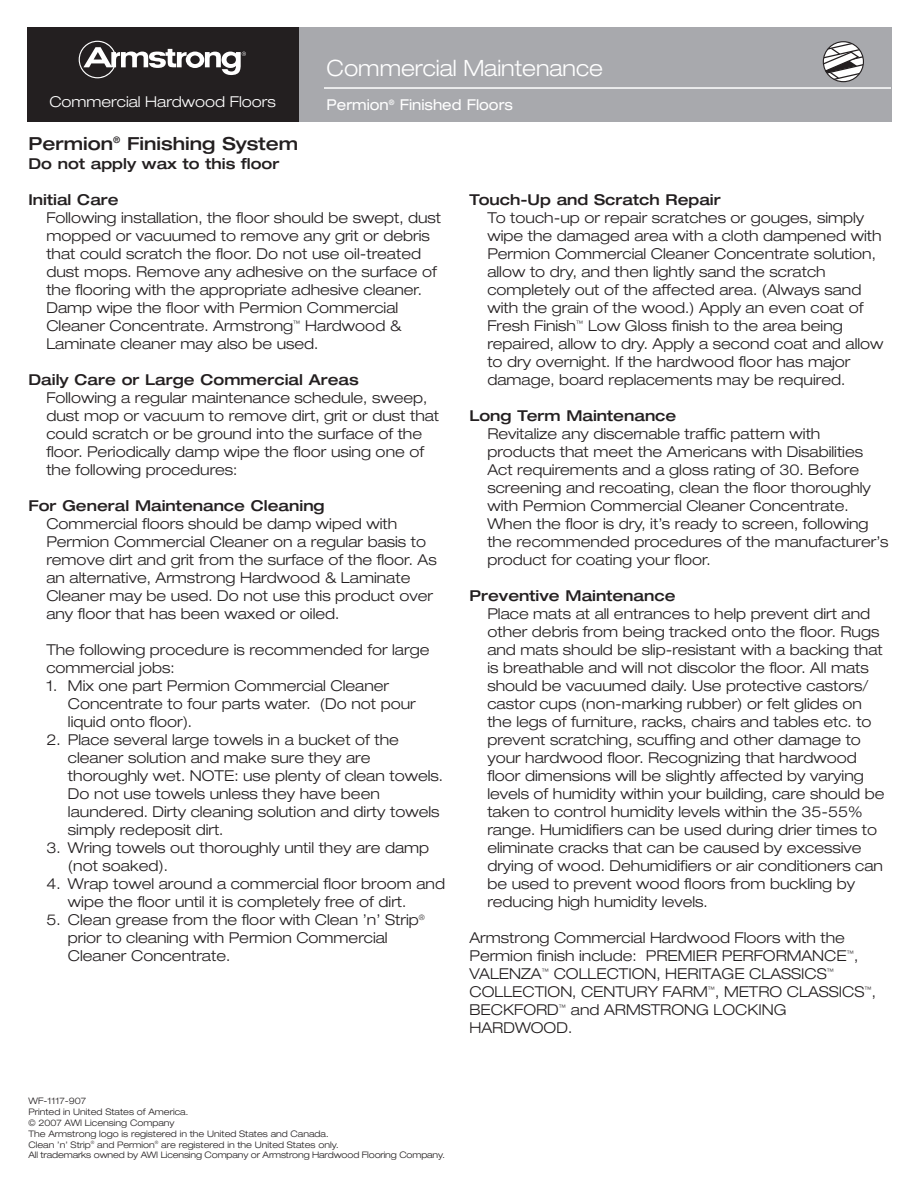
<style>
.page{position:relative;width:918px;height:1188px;background:#fff}
.page>*{position:absolute;margin:0;border:0;box-sizing:border-box;transform-origin:0 0}
.t1{font:300 expanded 22.5px "Helvetica Neue";color:#fff;scale:.95 1}
.t2{font:500 expanded 18px "Helvetica Neue";color:#231f20}
.t3{font:300 expanded 15px/18px "Helvetica Neue";color:#231f20}
.t4{font:500 expanded 15px "Helvetica Neue";color:#231f20}
.t5{font:300 expanded 15px "Helvetica Neue";color:#fff}
.t6{font:expanded 15px "Helvetica Neue";color:#fff;scale:.95 1}
.t7{font:300 expanded 9px/10.8px "Helvetica Neue";color:#231f20}
</style>
<div class="page">
<div style="left:296px;top:27px;width:596px;height:95px;background:#a8a9ad"></div>
<hr style="left:324px;top:87px;width:567px;height:2px;background:#fff">
<div style="left:27px;top:27px;width:271px;height:95px;background:#231f20"></div>
<svg style="left:823px;top:41px;width:41px;height:41px"></svg>
<svg style="left:79px;top:41px;width:167px;height:37px"></svg>
<h1 class="t1" style="left:327px;top:60px;width:292px">Commercial Maintenance</h1>
<p class="t6" style="left:327px;top:100px;width:198px">Permion<sup>®</sup> Finished Floors</p>
<p class="t5" style="left:49px;top:96px;width:228px">Commercial Hardwood Floors</p>
<p class="t2" style="left:28px;top:136px;width:271px">Permion<sup>®</sup> Finishing System</p>
<p class="t4" style="left:28px;top:158px;width:252px">Do not apply wax to this floor</p>
<p class="t4" style="left:28px;top:194px;width:92px">Initial Care</p>
<p class="t3" style="left:46px;top:210px;width:396px">Following installation, the floor should be swept, dust mopped or vacuumed to remove any grit or debris that could scratch the floor. Do not use oil-treated dust mops. Remove any adhesive on the surface of the flooring with the appropriate adhesive cleaner.<br>Damp wipe the floor with Permion Commercial Cleaner Concentrate. Armstrong<sup>™</sup> Hardwood &amp; Laminate cleaner may also be used.</p>
<p class="t4" style="left:28px;top:374px;width:332px">Daily Care or Large Commercial Areas</p>
<p class="t3" style="left:46px;top:390px;width:394px">Following a regular maintenance schedule, sweep, dust mop or vacuum to remove dirt, grit or dust that could scratch or be ground into the surface of the floor. Periodically damp wipe the floor using one of the following procedures:</p>
<p class="t4" style="left:28px;top:500px;width:298px">For General Maintenance Cleaning</p>
<p class="t3" style="left:46px;top:516px;width:392px">Commercial floors should be damp wiped with Permion Commercial Cleaner on a regular basis to remove dirt and grit from the surface of the floor. As an alternative, Armstrong Hardwood &amp; Laminate Cleaner may be used. Do not use this product over any floor that has been waxed or oiled.</p>
<p class="t3" style="left:46px;top:642px;width:385px">The following procedure is recommended for large commercial jobs:</p>
<p class="t3" style="left:68px;top:678px;width:349px;text-indent:-22px">1. Mix one part Permion Commercial Cleaner<br>Concentrate to four parts water. (Do not pour liquid onto floor).</p>
<p class="t3" style="left:68px;top:732px;width:377px;text-indent:-22px">2. Place several large towels in a bucket of the cleaner solution and make sure they are thoroughly wet. NOTE: use plenty of clean towels.<br>Do not use towels unless they have been laundered. Dirty cleaning solution and dirty towels simply redeposit dirt.</p>
<p class="t3" style="left:68px;top:840px;width:363px;text-indent:-22px">3. Wring towels out thoroughly until they are damp (not soaked).</p>
<p class="t3" style="left:68px;top:876px;width:379px;text-indent:-22px">4. Wrap towel around a commercial floor broom and wipe the floor until it is completely free of dirt.</p>
<p class="t3" style="left:68px;top:912px;width:358px;text-indent:-22px">5. Clean grease from the floor with Clean ’n’ Strip<sup>® </sup>prior to cleaning with Permion Commercial<br>Cleaner Concentrate.</p>
<p class="t4" style="left:470px;top:194px;width:253px">Touch-Up and Scratch Repair</p>
<p class="t3" style="left:487px;top:210px;width:398px">To touch-up or repair scratches or gouges, simply wipe the damaged area with a cloth dampened with Permion Commercial Cleaner Concentrate solution, allow to dry, and then lightly sand the scratch completely out of the affected area. (Always sand with the grain of the wood.) Apply an even coat of Fresh Finish<sup>™</sup> Low Gloss finish to the area being repaired, allow to dry. Apply a second coat and allow to dry overnight. If the hardwood floor has major damage, board replacements may be required.</p>
<p class="t4" style="left:469px;top:410px;width:208px">Long Term Maintenance</p>
<p class="t3" style="left:487px;top:426px;width:403px">Revitalize any discernable traffic pattern with products that meet the Americans with Disabilities Act requirements and a gloss rating of 30. Before screening and recoating, clean the floor thoroughly with Permion Commercial Cleaner Concentrate.<br>When the floor is dry, it’s ready to screen, following the recommended procedures of the manufacturer’s product for coating your floor.</p>
<p class="t4" style="left:469px;top:590px;width:208px">Preventive Maintenance</p>
<p class="t3" style="left:487px;top:606px;width:399px">Place mats at all entrances to help prevent dirt and other debris from being tracked onto the floor. Rugs and mats should be slip-resistant with a backing that is breathable and will not discolor the floor. All mats should be vacuumed daily. Use protective castors/ castor cups (non-marking rubber) or felt glides on the legs of furniture, racks, chairs and tables etc. to prevent scratching, scuffing and other damage to your hardwood floor. Recognizing that hardwood floor dimensions will be slightly affected by varying levels of humidity within your building, care should be taken to control humidity levels within the 35-55% range. Humidifiers can be used during drier times to eliminate cracks that can be caused by excessive drying of wood. Dehumidifiers or air conditioners can be used to prevent wood floors from buckling by reducing high humidity levels.</p>
<p class="t3" style="left:469px;top:930px;width:408px">Armstrong Commercial Hardwood Floors with the Permion finish include: PREMIER PERFORMANCE<sup>™</sup>, VALENZA<sup>™</sup> COLLECTION, HERITAGE CLASSICS<sup>™ </sup>COLLECTION, CENTURY FARM<sup>™</sup>, METRO CLASSICS<sup>™</sup>, BECKFORD<sup>™</sup> and ARMSTRONG LOCKING HARDWOOD.</p>
<p class="t7" style="left:28px;top:1097px;width:418px">WF-1117-907<br>Printed in United States of America.<br>© 2007 AWI Licensing Company<br>The Armstrong logo is registered in the United States and Canada.<br>Clean ’n’ Strip<sup>®</sup> and Permion<sup>®</sup> are registered in the United States only.<br>All trademarks owned by AWI Licensing Company or Armstrong Hardwood Flooring Company.</p>
</div>
